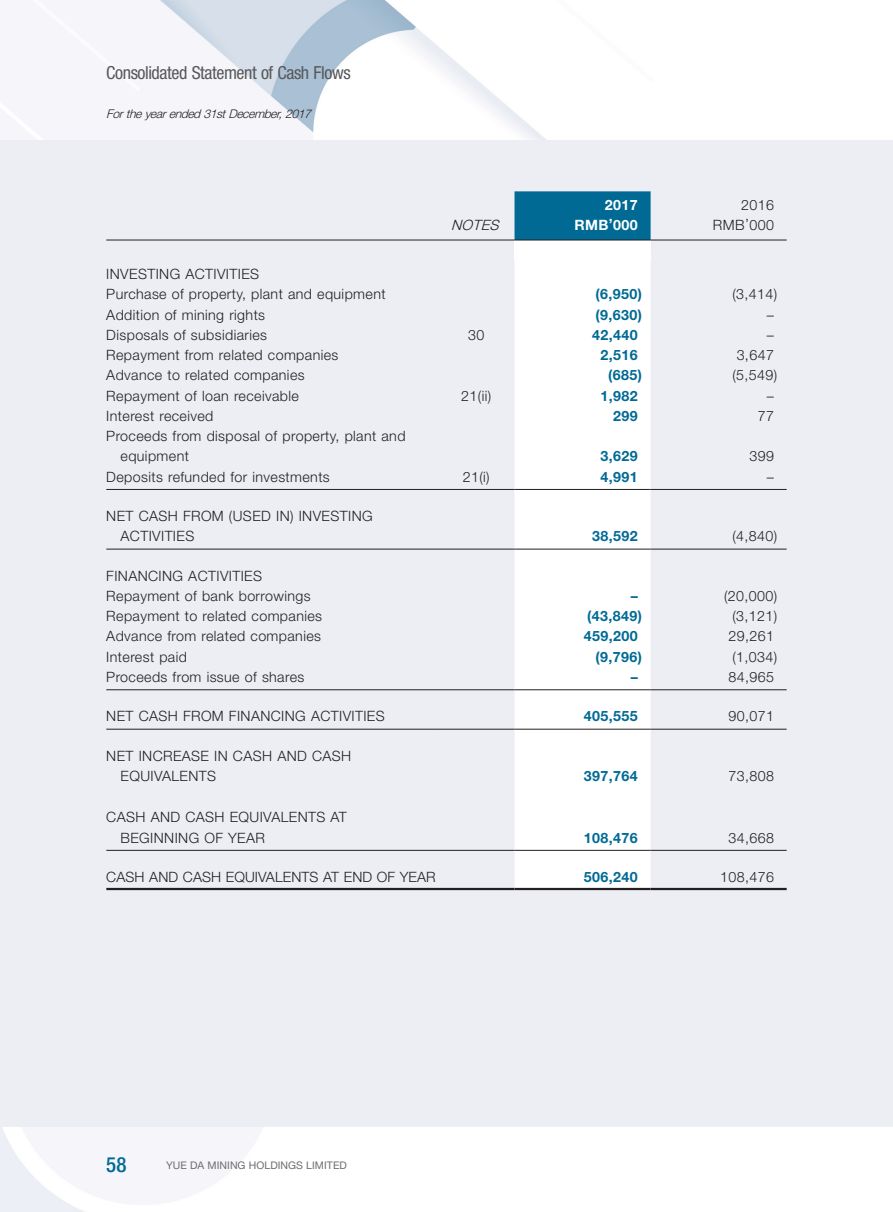
<style>
.page{position:relative;width:893px;height:1212px;background:#fff}
.page>*{position:absolute;margin:0;border:0;box-sizing:border-box;transform-origin:0 0}
.t1{font:500 condensed 21px "Helvetica Neue LT Std";color:#006a95}
.t2{font:condensed 18px "Helvetica Neue LT Std";letter-spacing:-.025em;color:#57585a}
.t3{font:300 14.25px/20.2px "Helvetica Neue LT Std";letter-spacing:.03em;color:#231f20}
.t4{font:700 14.25px "Helvetica Neue LT Std";letter-spacing:.03em;color:#006a95}
.t5{font:300 14.25px "Helvetica Neue LT Std";letter-spacing:.01em;color:#231f20}
.t6{font:700 14.25px "Helvetica Neue LT Std";letter-spacing:.03em;color:#fff}
.t7{font:italic 300 14.25px "Helvetica Neue LT Std";color:#231f20}
.t8{font:italic 300 12px "Helvetica Neue LT Std";color:#231f20}
.t9{font:10.5px "Helvetica Neue LT Std";letter-spacing:.005em;color:#6c6d70}
</style>
<div class="page">
<img style="left:0;top:0;width:546px;height:1212px">
<div style="left:0;top:140px;width:893px;height:987px;background:#eceef4"></div>
<div style="left:514px;top:261px;width:137px;height:627px;background:#fff"></div>
<hr style="left:106px;top:489px;width:332px;height:1px;background:#231f20">
<hr style="left:438px;top:489px;width:76px;height:1px;background:#231f20">
<hr style="left:514px;top:489px;width:137px;height:1px;background:#231f20">
<hr style="left:651px;top:489px;width:136px;height:1px;background:#231f20">
<hr style="left:106px;top:549px;width:332px;height:1px;background:#231f20">
<hr style="left:438px;top:549px;width:76px;height:1px;background:#231f20">
<hr style="left:514px;top:549px;width:137px;height:1px;background:#231f20">
<hr style="left:651px;top:549px;width:136px;height:1px;background:#231f20">
<hr style="left:106px;top:689px;width:332px;height:1px;background:#231f20">
<hr style="left:438px;top:689px;width:76px;height:1px;background:#231f20">
<hr style="left:514px;top:689px;width:137px;height:1px;background:#231f20">
<hr style="left:651px;top:689px;width:136px;height:1px;background:#231f20">
<hr style="left:106px;top:729px;width:332px;height:1px;background:#231f20">
<hr style="left:438px;top:729px;width:76px;height:1px;background:#231f20">
<hr style="left:514px;top:729px;width:137px;height:1px;background:#231f20">
<hr style="left:651px;top:729px;width:136px;height:1px;background:#231f20">
<hr style="left:106px;top:850px;width:332px;height:1px;background:#231f20">
<hr style="left:438px;top:850px;width:76px;height:1px;background:#231f20">
<hr style="left:514px;top:850px;width:137px;height:1px;background:#231f20">
<hr style="left:651px;top:850px;width:136px;height:1px;background:#231f20">
<hr style="left:106px;top:888px;width:332px;height:2px;background:#231f20">
<hr style="left:438px;top:888px;width:76px;height:2px;background:#231f20">
<hr style="left:514px;top:888px;width:137px;height:2px;background:#231f20">
<hr style="left:651px;top:888px;width:136px;height:2px;background:#231f20">
<div style="left:514px;top:191px;width:137px;height:49px;background:#006a95"></div>
<div style="left:514px;top:240px;width:137px;height:21px;background:#fff"></div>
<hr style="left:106px;top:240px;width:332px;height:1px;background:#231f20">
<hr style="left:438px;top:240px;width:76px;height:1px;background:#231f20">
<hr style="left:514px;top:240px;width:137px;height:1px;background:#231f20">
<hr style="left:651px;top:240px;width:136px;height:1px;background:#231f20">
<p class="t2" style="left:106px;top:63px;width:246px">Consolidated Statement of Cash Flows</p>
<p class="t8" style="left:106px;top:106px;width:210px">Fortheyearended31stDecember,2017</p>
<p class="t3" style="left:106px;top:264px;width:281px">INVESTING ACTIVITIES<br>Purchase of property, plant and equipment</p>
<p class="t6" style="left:605px;top:196px;width:34px">2017</p>
<p class="t3" style="left:741px;top:194px;width:34px">2016</p>
<p class="t7" style="left:451px;top:216px;width:54px">NOTES</p>
<p class="t6" style="left:574px;top:216px;width:65px">RMB’000</p>
<p class="t3" style="left:713px;top:215px;width:62px">RMB’000</p>
<p class="t4" style="left:596px;top:285px;width:48px">(6,950)</p>
<p class="t3" style="left:732px;top:284px;width:46px">(3,414)</p>
<p class="t3" style="left:106px;top:304px;width:160px">Addition of mining rights</p>
<p class="t4" style="left:596px;top:306px;width:48px">(9,630)</p>
<p class="t3" style="left:767px;top:304px;width:9px">–</p>
<p class="t3" style="left:106px;top:324px;width:162px">Disposals of subsidiaries</p>
<p class="t3" style="left:468px;top:324px;width:18px">30</p>
<p class="t4" style="left:592px;top:326px;width:47px">42,440</p>
<p class="t3" style="left:767px;top:324px;width:9px">–</p>
<p class="t3" style="left:106px;top:345px;width:234px">Repayment from related companies</p>
<p class="t4" style="left:601px;top:346px;width:39px">2,516</p>
<p class="t3" style="left:737px;top:345px;width:39px">3,647</p>
<p class="t3" style="left:106px;top:365px;width:200px">Advance to related companies</p>
<p class="t4" style="left:608px;top:366px;width:35px">(685)</p>
<p class="t3" style="left:732px;top:365px;width:46px">(5,549)</p>
<p class="t3" style="left:106px;top:385px;width:194px">Repayment of loan receivable</p>
<p class="t3" style="left:461px;top:385px;width:31px">21(ii)</p>
<p class="t4" style="left:601px;top:387px;width:39px">1,982</p>
<p class="t3" style="left:767px;top:385px;width:9px">–</p>
<p class="t3" style="left:106px;top:405px;width:109px">Interest received</p>
<p class="t4" style="left:613px;top:407px;width:26px">299</p>
<p class="t3" style="left:758px;top:405px;width:18px">77</p>
<p class="t3" style="left:121px;top:426px;width:286px;text-indent:-14px">Proceeds from disposal of property, plant and equipment</p>
<p class="t4" style="left:601px;top:447px;width:39px">3,629</p>
<p class="t3" style="left:749px;top:446px;width:26px">399</p>
<p class="t3" style="left:106px;top:466px;width:225px">Deposits refunded for investments</p>
<p class="t3" style="left:463px;top:466px;width:28px">21(i)</p>
<p class="t4" style="left:601px;top:468px;width:39px">4,991</p>
<p class="t3" style="left:767px;top:466px;width:9px">–</p>
<p class="t3" style="left:121px;top:505px;width:254px;text-indent:-14px">NET CASH FROM (USED IN) INVESTING<br>ACTIVITIES</p>
<p class="t4" style="left:592px;top:527px;width:47px">38,592</p>
<p class="t3" style="left:732px;top:526px;width:46px">(4,840)</p>
<p class="t3" style="left:106px;top:565px;width:206px">FINANCING ACTIVITIES<br>Repayment of bank borrowings</p>
<p class="t4" style="left:631px;top:587px;width:9px">–</p>
<p class="t3" style="left:724px;top:585px;width:55px">(20,000)</p>
<p class="t3" style="left:106px;top:606px;width:217px">Repayment to related companies</p>
<p class="t4" style="left:587px;top:607px;width:56px">(43,849)</p>
<p class="t3" style="left:732px;top:606px;width:46px">(3,121)</p>
<p class="t3" style="left:106px;top:626px;width:216px">Advance from related companies</p>
<p class="t4" style="left:584px;top:627px;width:55px">459,200</p>
<p class="t3" style="left:728px;top:626px;width:47px">29,261</p>
<p class="t3" style="left:106px;top:646px;width:82px">Interest paid</p>
<p class="t4" style="left:596px;top:648px;width:48px">(9,796)</p>
<p class="t3" style="left:732px;top:646px;width:46px">(1,034)</p>
<p class="t3" style="left:106px;top:666px;width:200px">Proceeds from issue of shares</p>
<p class="t4" style="left:631px;top:668px;width:9px">–</p>
<p class="t3" style="left:728px;top:666px;width:47px">84,965</p>
<p class="t3" style="left:106px;top:706px;width:280px">NET CASH FROM FINANCING ACTIVITIES</p>
<p class="t4" style="left:584px;top:707px;width:55px">405,555</p>
<p class="t3" style="left:728px;top:706px;width:47px">90,071</p>
<p class="t3" style="left:121px;top:745px;width:232px;text-indent:-14px">NET INCREASE IN CASH AND CASH<br>EQUIVALENTS</p>
<p class="t4" style="left:584px;top:767px;width:55px">397,764</p>
<p class="t3" style="left:728px;top:765px;width:47px">73,808</p>
<p class="t3" style="left:121px;top:807px;width:228px;text-indent:-14px">CASH AND CASH EQUIVALENTS AT<br>BEGINNING OF YEAR</p>
<p class="t4" style="left:584px;top:829px;width:55px">108,476</p>
<p class="t3" style="left:728px;top:827px;width:47px">34,668</p>
<p class="t5" style="left:106px;top:868px;width:331px">CASH AND CASH EQUIVALENTS AT END OF YEAR</p>
<p class="t4" style="left:584px;top:868px;width:55px">506,240</p>
<p class="t3" style="left:720px;top:866px;width:55px">108,476</p>
<h1 class="t1" style="left:106px;top:1152px;width:22px">58</h1>
<p class="t9" style="left:166px;top:1158px;width:182px">YUE DA MINING HOLDINGS LIMITED</p>
</div>
